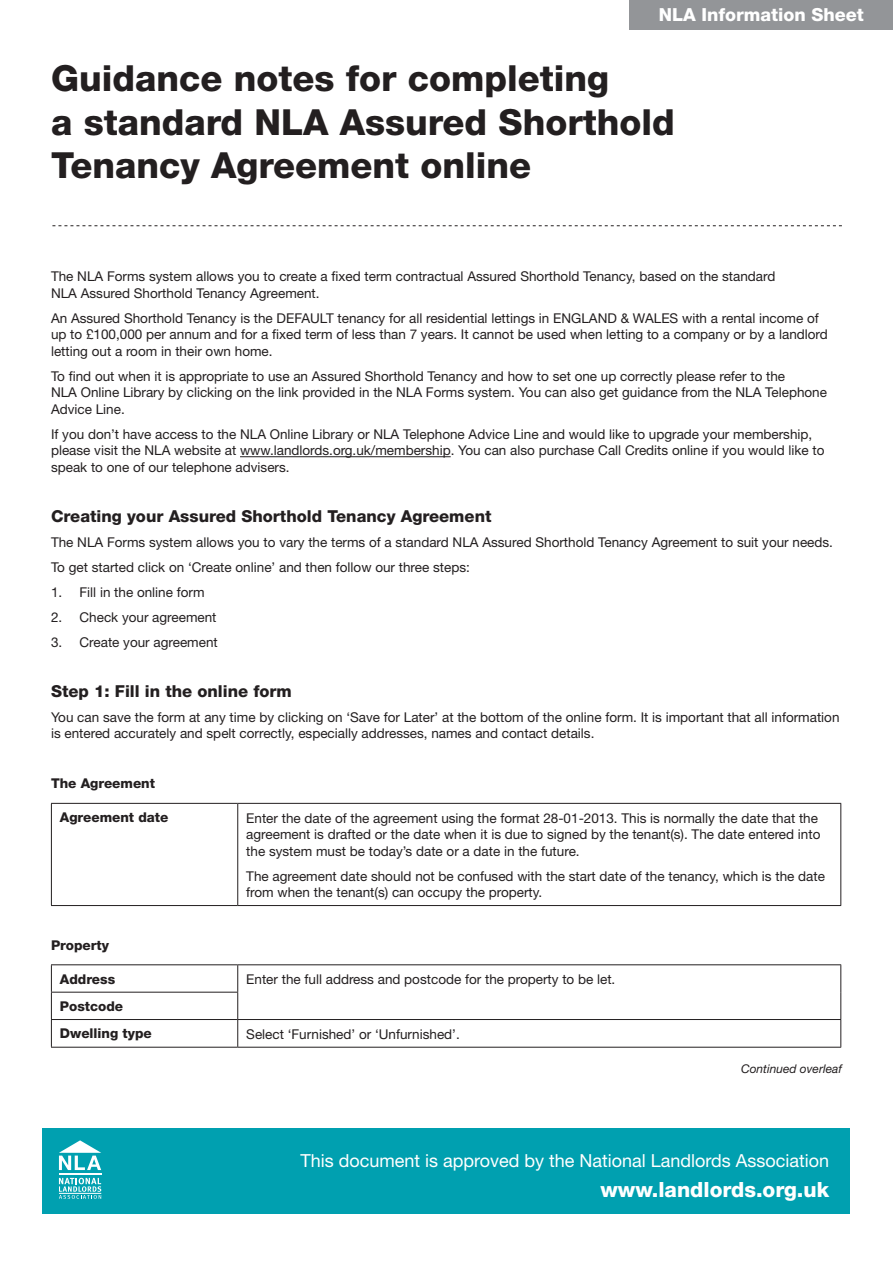
<style>
.page{position:relative;width:893px;height:1263px;background:#fff}
.page>*{position:absolute;margin:0;border:0;box-sizing:border-box;transform-origin:0 0}
.t1{font:800 36px/43.2px "Helvetica Neue";color:#231f20}
.t2{font:800 21px "Helvetica Neue";color:#fff}
.t3{font:18px "Helvetica Neue";color:#fff}
.t4{font:800 18px "Helvetica Neue";color:#fff}
.t5{font:800 16.5px "Helvetica Neue";color:#231f20}
.t6{font:13.5px/16.5px "Helvetica Neue";color:#231f20}
.t7{font:800 13.5px/27.3px "Helvetica Neue";color:#231f20}
.t8{font:italic 12px "Helvetica Neue";color:#231f20}
</style>
<div class="page">
<svg style="left:52px;top:225px;width:790px;height:1px"></svg>
<hr style="left:240px;top:456px;width:211px;height:1px;background:#231f20">
<hr style="left:51px;top:803px;width:187px;height:1px;background:#231f20">
<hr style="left:51px;top:804px;width:1px;height:101px;background:#231f20">
<hr style="left:238px;top:803px;width:603px;height:1px;background:#231f20">
<hr style="left:237px;top:804px;width:1px;height:101px;background:#231f20">
<hr style="left:840px;top:804px;width:1px;height:101px;background:#231f20">
<hr style="left:51px;top:905px;width:187px;height:1px;background:#231f20">
<hr style="left:238px;top:905px;width:603px;height:1px;background:#231f20">
<hr style="left:51px;top:964px;width:187px;height:1px;background:#231f20">
<hr style="left:238px;top:964px;width:603px;height:1px;background:#231f20">
<hr style="left:51px;top:992px;width:187px;height:1px;background:#231f20">
<hr style="left:51px;top:1019px;width:187px;height:1px;background:#231f20">
<svg style="left:51px;top:965px;width:1px;height:82px"></svg>
<hr style="left:238px;top:1019px;width:603px;height:1px;background:#231f20">
<svg style="left:237px;top:965px;width:1px;height:82px"></svg>
<svg style="left:840px;top:965px;width:1px;height:82px"></svg>
<hr style="left:51px;top:1047px;width:187px;height:1px;background:#231f20">
<hr style="left:238px;top:1047px;width:603px;height:1px;background:#231f20">
<div style="left:43px;top:1128px;width:807px;height:85px;background:#00a0b0"></div>
<svg style="left:59px;top:1140px;width:42px;height:30px"></svg>
<hr style="left:59px;top:1173px;width:42px;height:2px;background:#fff">
<svg style="left:59px;top:1178px;width:42px;height:21px"></svg>
<hr style="left:59px;top:1193px;width:42px;height:1px;background:#fff">
<div style="left:629px;top:0;width:264px;height:29px;background:#939598"></div>
<h3 class="t4" style="left:659px;top:4px;width:207px">NLA Information Sheet</h3>
<h1 class="t1" style="left:51px;top:57px;width:625px">Guidance notes for completing<br>a standard NLA Assured Shorthold<br>Tenancy Agreement online</h1>
<p class="t6" style="left:51px;top:268px;width:726px">The NLA Forms system allows you to create a fixed term contractual Assured Shorthold Tenancy, based on the standard<br>NLA Assured Shorthold Tenancy Agreement.</p>
<p class="t6" style="left:51px;top:310px;width:778px">An Assured Shorthold Tenancy is the DEFAULT tenancy for all residential lettings in ENGLAND &amp; WALES with a rental income of up to £100,000 per annum and for a fixed term of less than 7 years. It cannot be used when letting to a company or by a landlord letting out a room in their own home.</p>
<p class="t6" style="left:51px;top:368px;width:777px">To find out when it is appropriate to use an Assured Shorthold Tenancy and how to set one up correctly please refer to the<br>NLA Online Library by clicking on the link provided in the NLA Forms system. You can also get guidance from the NLA Telephone<br>Advice Line.</p>
<p class="t6" style="left:51px;top:426px;width:775px">If you don’t have access to the NLA Online Library or NLA Telephone Advice Line and would like to upgrade your membership, please visit the NLA website at www.landlords.org.uk/membership. You can also purchase Call Credits online if you would like to speak to one of our telephone advisers.</p>
<p class="t5" style="left:51px;top:506px;width:442px">Creating your Assured Shorthold Tenancy Agreement</p>
<p class="t6" style="left:51px;top:529px;width:783px;line-height:25px">The NLA Forms system allows you to vary the terms of a standard NLA Assured Shorthold Tenancy Agreement to suit your needs.<br>To get started click on ‘Create online’ and then follow our three steps:</p>
<p class="t6" style="left:51px;top:584px;width:155px">1. Fill in the online form</p>
<p class="t6" style="left:51px;top:609px;width:167px">2. Check your agreement</p>
<p class="t6" style="left:51px;top:634px;width:168px">3. Create your agreement</p>
<p class="t5" style="left:51px;top:681px;width:242px">Step 1: Fill in the online form</p>
<p class="t6" style="left:51px;top:709px;width:790px">You can save the form at any time by clicking on ‘Save for Later’ at the bottom of the online form. It is important that all information is entered accurately and spelt correctly, especially addresses, names and contact details.</p>
<p class="t7" style="left:51px;top:770px;width:106px">The Agreement</p>
<p class="t7" style="left:60px;top:804px;width:110px">Agreement date</p>
<p class="t6" style="left:246px;top:809px;width:576px">Enter the date of the agreement using the format 28-01-2013. This is normally the date that the agreement is drafted or the date when it is due to signed by the tenant(s). The date entered into the system must be today’s date or a date in the future.</p>
<p class="t6" style="left:246px;top:867px;width:580px">The agreement date should not be confused with the start date of the tenancy, which is the date from when the tenant(s) can occupy the property.</p>
<p class="t7" style="left:51px;top:931px;width:60px">Property</p>
<p class="t7" style="left:60px;top:965px;width:57px">Address</p>
<p class="t6" style="left:246px;top:971px;width:371px">Enter the full address and postcode for the property to be let.</p>
<p class="t7" style="left:60px;top:992px;width:93px">Postcode<br>Dwelling type</p>
<p class="t6" style="left:246px;top:1025px;width:215px">Select ‘Furnished’ or ‘Unfurnished’.</p>
<p class="t8" style="left:741px;top:1061px;width:102px">Continued overleaf</p>
<h3 class="t3" style="left:300px;top:1149px;width:530px">This document is approved by the National Landlords Association</h3>
<h2 class="t2" style="left:600px;top:1177px;width:230px">www.landlords.org.uk</h2>
</div>
